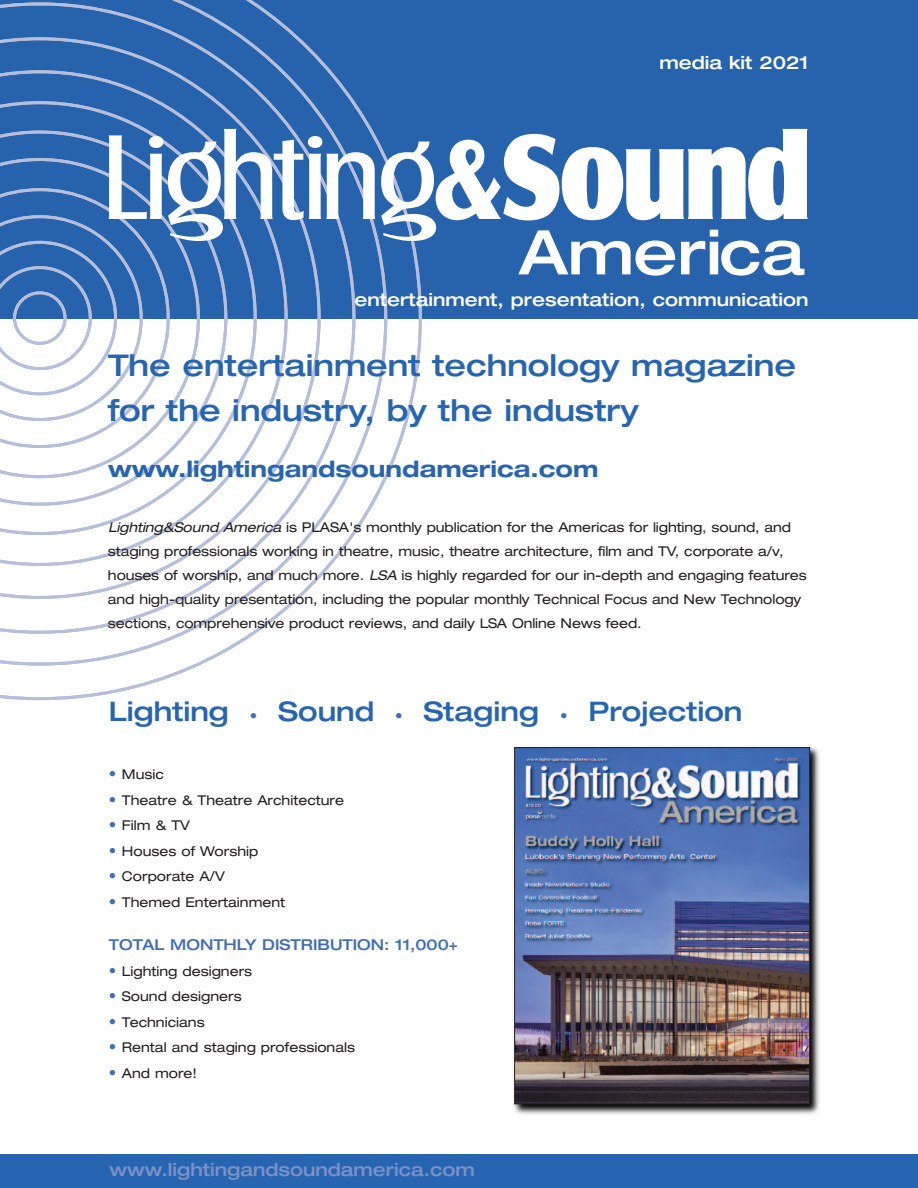
<style>
.page{position:relative;width:918px;height:1188px;background:#fff}
.page>*{position:absolute;margin:0;border:0;box-sizing:border-box;transform-origin:0 0}
.t1{font:125.25px "Castle T";letter-spacing:-.055em;color:#fff;scale:.9 1}
.t2{font:500 expanded 61.5px "Helvetica Neue";color:#fff}
.t3{font:500 expanded 30px/45px "Helvetica Neue";color:#2765b1}
.t4{font:500 expanded 27px "Helvetica Neue";color:#2765b1}
.t5{font:700 expanded 22.5px "Helvetica Neue";color:#2765b1}
.t6{font:500 expanded 18px "Helvetica Neue";color:#fff}
.t7{font:500 expanded 18px "Helvetica Neue";color:#7c91c9}
.t8{font:500 expanded 15px "Helvetica Neue";color:#406eb6}
.t9{font:expanded 13.5px/24px "Helvetica Neue";letter-spacing:-.005em;color:#231f20}
.s1{font-weight:700}
.s2{font-family:"Castle T Ultr"}
.s3{font-style:italic}
.s4{font-size:15px;color:#406eb6}
</style>
<div class="page">
<div style="left:0;top:1154px;width:918px;height:34px;background:#2765b1"></div>
<div style="left:0;top:0;width:918px;height:319px;background:#2763ac"></div>
<svg style="left:0;top:0;width:422px;height:700px"></svg>
<div style="left:13px;top:291px;width:54px;height:54px;border:3px solid #b5bedb;border-radius:50%"></div>
<img style="left:513px;top:746px;width:307px;height:369px">
<img style="left:516px;top:749px;width:292px;height:353px">
<div style="left:514px;top:747px;width:296px;height:357px;border:1px solid #231f20"></div>
<h3 class="t6" style="left:660px;top:56px;width:150px">media kit 2021</h3>
<h1 class="t1" style="left:101px;top:102px;width:792px">Lighting<span class="s1">&amp;</span><span class="s2">Sound</span></h1>
<h2 class="t2" style="left:519px;top:230px;width:287px">America</h2>
<h3 class="t6" style="left:355px;top:293px;width:455px">entertainment, presentation, communication</h3>
<h3 class="t3" style="left:108px;top:346px;width:690px">The entertainment technology magazine for the industry, by the industry</h3>
<h3 class="t5" style="left:108px;top:461px;width:492px">www.lightingandsoundamerica.com</h3>
<p class="t9" style="left:108px;top:517px;width:700px"><span class="s3">Lighting&amp;Sound America</span> is PLASA's monthly publication for the Americas for lighting, sound, and staging professionals working in theatre, music, theatre architecture, film and TV, corporate a/v, houses of worship, and much more. <span class="s3">LSA</span> is highly regarded for our in-depth and engaging features and high-quality presentation, including the popular monthly Technical Focus and New Technology sections, comprehensive product reviews, and daily LSA Online News feed.</p>
<h3 class="t4" style="left:109px;top:702px;width:635px">Lighting <span class="s4">•</span> Sound <span class="s4">•</span> Staging <span class="s4">•</span> Projection</h3>
<p class="t9" style="left:109px;top:764px;width:57px"><span class="s4">•</span> Music</p>
<p class="t9" style="left:109px;top:789px;width:237px"><span class="s4">•</span> Theatre &amp; Theatre Architecture</p>
<p class="t9" style="left:109px;top:815px;width:82px"><span class="s4">•</span> Film &amp; TV</p>
<p class="t9" style="left:109px;top:840px;width:151px"><span class="s4">•</span> Houses of Worship</p>
<p class="t9" style="left:109px;top:866px;width:117px"><span class="s4">•</span> Corporate A/V</p>
<p class="t9" style="left:109px;top:891px;width:178px"><span class="s4">•</span> Themed Entertainment</p>
<p class="t8" style="left:109px;top:940px;width:350px">TOTAL MONTHLY DISTRIBUTION: 11,000+</p>
<p class="t9" style="left:109px;top:960px;width:145px"><span class="s4">•</span> Lighting designers</p>
<p class="t9" style="left:109px;top:986px;width:134px"><span class="s4">•</span> Sound designers</p>
<p class="t9" style="left:109px;top:1011px;width:97px"><span class="s4">•</span> Technicians</p>
<p class="t9" style="left:109px;top:1037px;width:248px"><span class="s4">•</span> Rental and staging professionals</p>
<p class="t9" style="left:109px;top:1062px;width:90px"><span class="s4">•</span> And more!</p>
<h3 class="t7" style="left:110px;top:1163px;width:367px">www.lightingandsoundamerica.com</h3>
</div>
